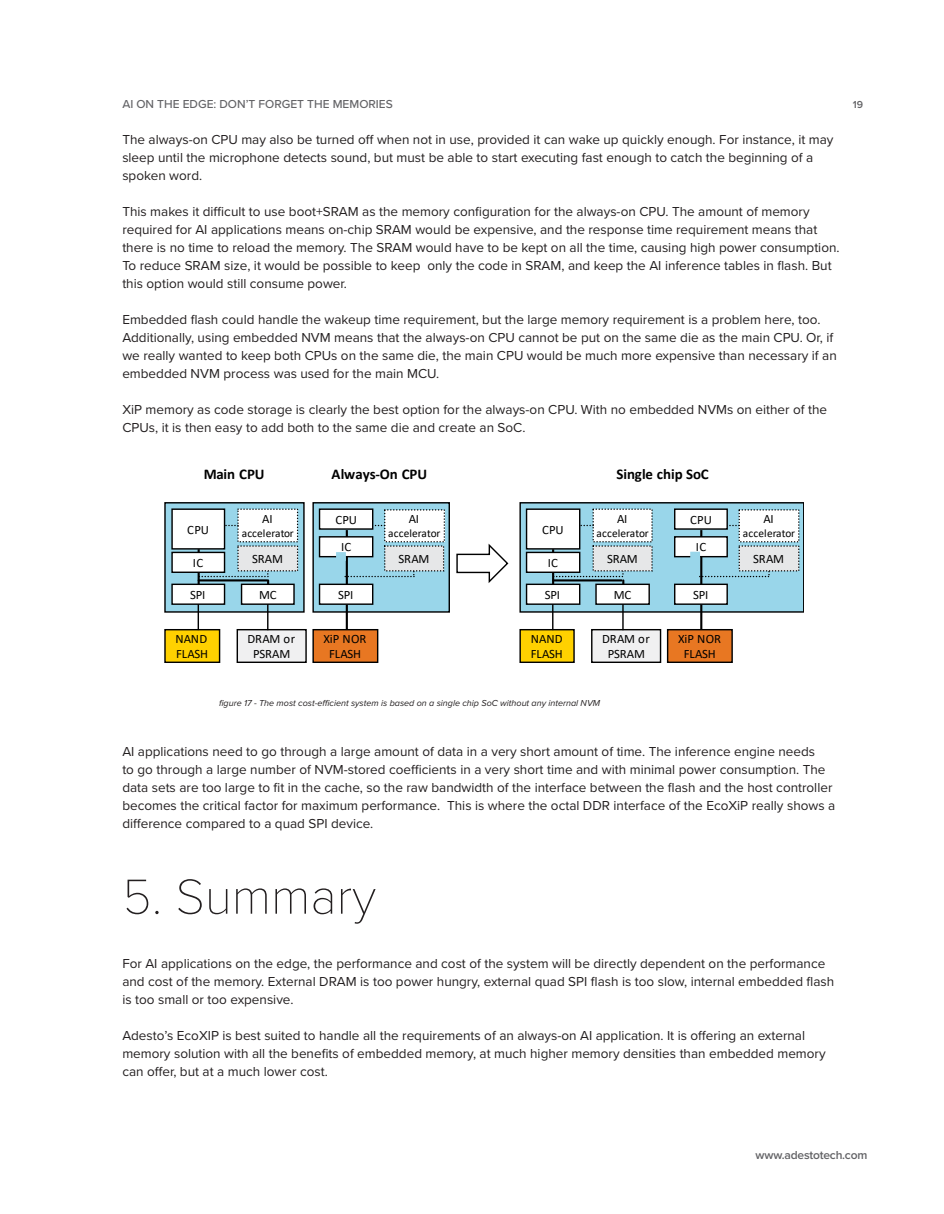
<style>
.page{position:relative;width:944px;height:1214px;background:#fff}
.page>*{position:absolute;margin:0;border:0;box-sizing:border-box;transform-origin:0 0}
.H1_-_Heading{font:100 51px "Proxima Nova T";color:#231f20}
.t1{font:700 14.85px "Calibri";letter-spacing:-.01em;color:#000}
.Body_Copy{font:13.5px/18px "Proxima Nova";color:#231f20}
.t2{font:12.75px/15.6px "Calibri";letter-spacing:-.015em;color:#000;text-align:center}
.Page_Heading{font:500 12px "Proxima Nova";color:#636366}
.t3{font:600 12px "Proxima Nova";letter-spacing:-.015em;color:#636366}
.t4{font:11.4px "Calibri";letter-spacing:.01em;color:#000}
.Body_Copy-2{font:600 10.5px "Proxima Nova";color:#636366}
.t5{font:italic 9px "Proxima Nova";color:#231f20}
</style>
<div class="page">
<div style="left:165px;top:503px;width:139px;height:109px;background:#99d6ea"></div>
<div style="left:164px;top:502px;width:140px;height:110px;border:1px solid #000"></div>
<div style="left:237px;top:508px;width:61px;height:34px;background:#fff"></div>
<div style="left:165px;top:629px;width:54px;height:33px;background:#ffd100"></div>
<div style="left:164px;top:629px;width:56px;height:34px;border:1px solid #000"></div>
<div style="left:171px;top:508px;width:54px;height:41px;background:#fff;border:1px solid #000"></div>
<hr style="left:198px;top:549px;width:2px;height:38px;background:#000">
<div style="left:171px;top:583px;width:54px;height:22px;background:#fff;border:1px solid #000"></div>
<hr style="left:197px;top:604px;width:2px;height:26px;background:#000">
<div style="left:171px;top:551px;width:54px;height:22px;background:#fff;border:1px solid #000"></div>
<div style="left:241px;top:583px;width:54px;height:22px;background:#fff;border:1px solid #000"></div>
<svg style="left:198px;top:571px;width:71px;height:13px"></svg>
<div style="left:238px;top:546px;width:59px;height:25px;background:#e6e7e8"></div>
<div style="left:237px;top:629px;width:69px;height:33px;background:#f0f0f1"></div>
<div style="left:236px;top:629px;width:71px;height:34px;border:1px solid #000"></div>
<svg style="left:267px;top:604px;width:1px;height:26px"></svg>
<div style="left:313px;top:503px;width:136px;height:109px;background:#99d6ea"></div>
<div style="left:312px;top:502px;width:138px;height:110px;border:1px solid #000"></div>
<div style="left:319px;top:509px;width:54px;height:20px;background:#fff"></div>
<div style="left:319px;top:508px;width:54px;height:22px;border:1px solid #000"></div>
<div style="left:319px;top:584px;width:54px;height:20px;background:#fff"></div>
<div style="left:319px;top:583px;width:54px;height:22px;border:1px solid #000"></div>
<hr style="left:346px;top:530px;width:2px;height:54px;background:#000">
<hr style="left:346px;top:604px;width:2px;height:26px;background:#000">
<div style="left:319px;top:537px;width:54px;height:19px;background:#fff"></div>
<div style="left:319px;top:536px;width:54px;height:21px;border:1px solid #000"></div>
<div style="left:313px;top:629px;width:64px;height:33px;background:#e87722"></div>
<div style="left:312px;top:629px;width:66px;height:34px;border:1px solid #000"></div>
<div style="left:385px;top:510px;width:59px;height:32px;background:#fff"></div>
<div style="left:520px;top:503px;width:283px;height:109px;background:#99d6ea"></div>
<div style="left:519px;top:502px;width:284px;height:110px;border:1px solid #000"></div>
<div style="left:592px;top:508px;width:60px;height:34px;background:#fff"></div>
<div style="left:520px;top:629px;width:54px;height:33px;background:#ffd100"></div>
<div style="left:519px;top:629px;width:55px;height:34px;border:1px solid #000"></div>
<div style="left:526px;top:509px;width:53px;height:40px;background:#fff"></div>
<div style="left:526px;top:508px;width:54px;height:41px;border:1px solid #000"></div>
<hr style="left:552px;top:549px;width:2px;height:38px;background:#000">
<div style="left:526px;top:584px;width:53px;height:20px;background:#fff"></div>
<div style="left:526px;top:583px;width:54px;height:22px;border:1px solid #000"></div>
<svg style="left:552px;top:604px;width:1px;height:26px"></svg>
<div style="left:526px;top:552px;width:53px;height:20px;background:#fff"></div>
<div style="left:526px;top:551px;width:54px;height:22px;border:1px solid #000"></div>
<div style="left:596px;top:584px;width:53px;height:20px;background:#fff"></div>
<div style="left:595px;top:583px;width:55px;height:22px;border:1px solid #000"></div>
<svg style="left:552px;top:571px;width:72px;height:13px"></svg>
<div style="left:593px;top:546px;width:59px;height:25px;background:#e6e7e8"></div>
<div style="left:591px;top:629px;width:69px;height:33px;background:#f0f0f1"></div>
<div style="left:591px;top:629px;width:70px;height:34px;border:1px solid #000"></div>
<svg style="left:622px;top:604px;width:1px;height:26px"></svg>
<div style="left:674px;top:509px;width:53px;height:20px;background:#fff"></div>
<div style="left:674px;top:508px;width:54px;height:22px;border:1px solid #000"></div>
<div style="left:674px;top:584px;width:53px;height:20px;background:#fff"></div>
<div style="left:674px;top:583px;width:54px;height:22px;border:1px solid #000"></div>
<hr style="left:700px;top:530px;width:2px;height:54px;background:#000">
<hr style="left:700px;top:604px;width:2px;height:26px;background:#000">
<div style="left:674px;top:537px;width:53px;height:19px;background:#fff"></div>
<div style="left:674px;top:536px;width:54px;height:21px;border:1px solid #000"></div>
<div style="left:667px;top:629px;width:65px;height:33px;background:#e87722"></div>
<div style="left:667px;top:629px;width:65px;height:34px;border:1px solid #000"></div>
<div style="left:739px;top:510px;width:59px;height:32px;background:#fff"></div>
<svg style="left:456px;top:543px;width:53px;height:40px"></svg>
<svg style="left:344px;top:571px;width:70px;height:6px"></svg>
<div style="left:385px;top:546px;width:58px;height:25px;background:#e6e7e8"></div>
<svg style="left:699px;top:571px;width:70px;height:6px"></svg>
<div style="left:739px;top:546px;width:59px;height:25px;background:#e6e7e8"></div>
<div style="left:690px;top:551px;width:10px;height:9px;background:#99d6ea;border:2px solid #99d6ea"></div>
<div style="left:336px;top:552px;width:10px;height:9px;background:#99d6ea;border:2px solid #99d6ea"></div>
<p class="Page_Heading" style="left:122px;top:95px;width:272px">AI ON THE EDGE: DON’T FORGET THE MEMORIES</p>
<p class="Body_Copy" style="left:122px;top:130px;width:712px">The always-on CPU may also be turned off when not in use, provided it can wake up quickly enough. For instance, it may sleep until the microphone detects sound, but must be able to start executing fast enough to catch the beginning of a spoken word.</p>
<p class="Body_Copy" style="left:122px;top:202px;width:718px">This makes it difficult to use boot+SRAM as the memory configuration for the always-on CPU. The amount of memory required for AI applications means on-chip SRAM would be expensive, and the response time requirement means that there is no time to reload the memory. The SRAM would have to be kept on all the time, causing high power consumption.<br>To reduce SRAM size, it would be possible to keep only the code in SRAM, and keep the AI inference tables in flash. But this option would still consume power.</p>
<p class="Body_Copy" style="left:122px;top:310px;width:716px">Embedded flash could handle the wakeup time requirement, but the large memory requirement is a problem here, too.<br>Additionally, using embedded NVM means that the always-on CPU cannot be put on the same die as the main CPU. Or, if we really wanted to keep both CPUs on the same die, the main CPU would be much more expensive than necessary if an embedded NVM process was used for the main MCU.</p>
<p class="Body_Copy" style="left:122px;top:400px;width:706px">XiP memory as code storage is clearly the best option for the always-on CPU. With no embedded NVMs on either of the<br>CPUs, it is then easy to add both to the same die and create an SoC.</p>
<p class="t1" style="left:204px;top:463px;width:62px">Main CPU</p>
<p class="t1" style="left:331px;top:463px;width:97px">Always-On CPU</p>
<p class="t1" style="left:616px;top:463px;width:94px">Single chip SoC</p>
<p class="t2" style="left:187px;top:521px;width:23px">CPU</p>
<p class="t2" style="left:262px;top:510px;width:12px">AI</p>
<p class="t4" style="left:242px;top:525px;width:54px">accelerator</p>
<p class="t2" style="left:335px;top:511px;width:23px">CPU</p>
<p class="t2" style="left:409px;top:511px;width:12px">AI</p>
<p class="t4" style="left:388px;top:526px;width:54px">accelerator</p>
<p class="t2" style="left:542px;top:521px;width:23px">CPU</p>
<p class="t2" style="left:617px;top:510px;width:12px">AI</p>
<p class="t4" style="left:596px;top:525px;width:54px">accelerator</p>
<p class="t2" style="left:690px;top:511px;width:23px">CPU</p>
<p class="t2" style="left:763px;top:511px;width:12px">AI</p>
<p class="t4" style="left:743px;top:526px;width:54px">accelerator</p>
<p class="t2" style="left:341px;top:538px;width:12px">IC</p>
<p class="t2" style="left:696px;top:538px;width:12px">IC</p>
<p class="t2" style="left:193px;top:554px;width:12px">IC</p>
<p class="t2" style="left:252px;top:551px;width:32px">SRAM</p>
<p class="t2" style="left:607px;top:551px;width:32px">SRAM</p>
<p class="t2" style="left:398px;top:551px;width:32px">SRAM</p>
<p class="t2" style="left:753px;top:551px;width:32px">SRAM</p>
<p class="t2" style="left:547px;top:554px;width:12px">IC</p>
<p class="t2" style="left:190px;top:586px;width:17px">SPI</p>
<p class="t2" style="left:259px;top:586px;width:19px">MC</p>
<p class="t2" style="left:338px;top:586px;width:17px">SPI</p>
<p class="t2" style="left:545px;top:586px;width:17px">SPI</p>
<p class="t2" style="left:614px;top:586px;width:19px">MC</p>
<p class="t2" style="left:693px;top:586px;width:17px">SPI</p>
<p class="Body_Copy-2" style="left:852px;top:97px;width:12px">19</p>
<p class="t2" style="left:175px;top:630px;width:34px;text-align:left">NAND<br>FLASH</p>
<p class="t2" style="left:247px;top:630px;width:49px">DRAM or<br>PSRAM</p>
<p class="t2" style="left:323px;top:630px;width:45px">XiP NOR<br>FLASH</p>
<p class="t2" style="left:530px;top:630px;width:34px;text-align:left">NAND<br>FLASH</p>
<p class="t2" style="left:602px;top:630px;width:49px">DRAM or<br>PSRAM</p>
<p class="t2" style="left:678px;top:630px;width:45px">XiP NOR<br>FLASH</p>
<p class="t5" style="left:219px;top:696px;width:382px">figure 17 - The most cost-efficient system is based on a single chip SoC without any internal NVM</p>
<p class="Body_Copy" style="left:122px;top:742px;width:714px">AI applications need to go through a large amount of data in a very short amount of time. The inference engine needs<br>to go through a large number of NVM-stored coefficients in a very short time and with minimal power consumption. The data sets are too large to fit in the cache, so the raw bandwidth of the interface between the flash and the host controller becomes the critical factor for maximum performance. This is where the octal DDR interface of the EcoXiP really shows a difference compared to a quad SPI device.</p>
<p class="H1_-_Heading" style="left:122px;top:858px;width:255px">5. Summary</p>
<p class="Body_Copy" style="left:122px;top:953px;width:713px">For AI applications on the edge, the performance and cost of the system will be directly dependent on the performance and cost of the memory. External DRAM is too power hungry, external quad SPI flash is too slow, internal embedded flash is too small or too expensive.</p>
<p class="Body_Copy" style="left:122px;top:1025px;width:704px">Adesto’s EcoXIP is best suited to handle all the requirements of an always-on AI application. It is offering an external memory solution with all the benefits of embedded memory, at much higher memory densities than embedded memory can offer, but at a much lower cost.</p>
<p class="t3" style="left:755px;top:1145px;width:113px">www.adestotech.com</p>
</div>
